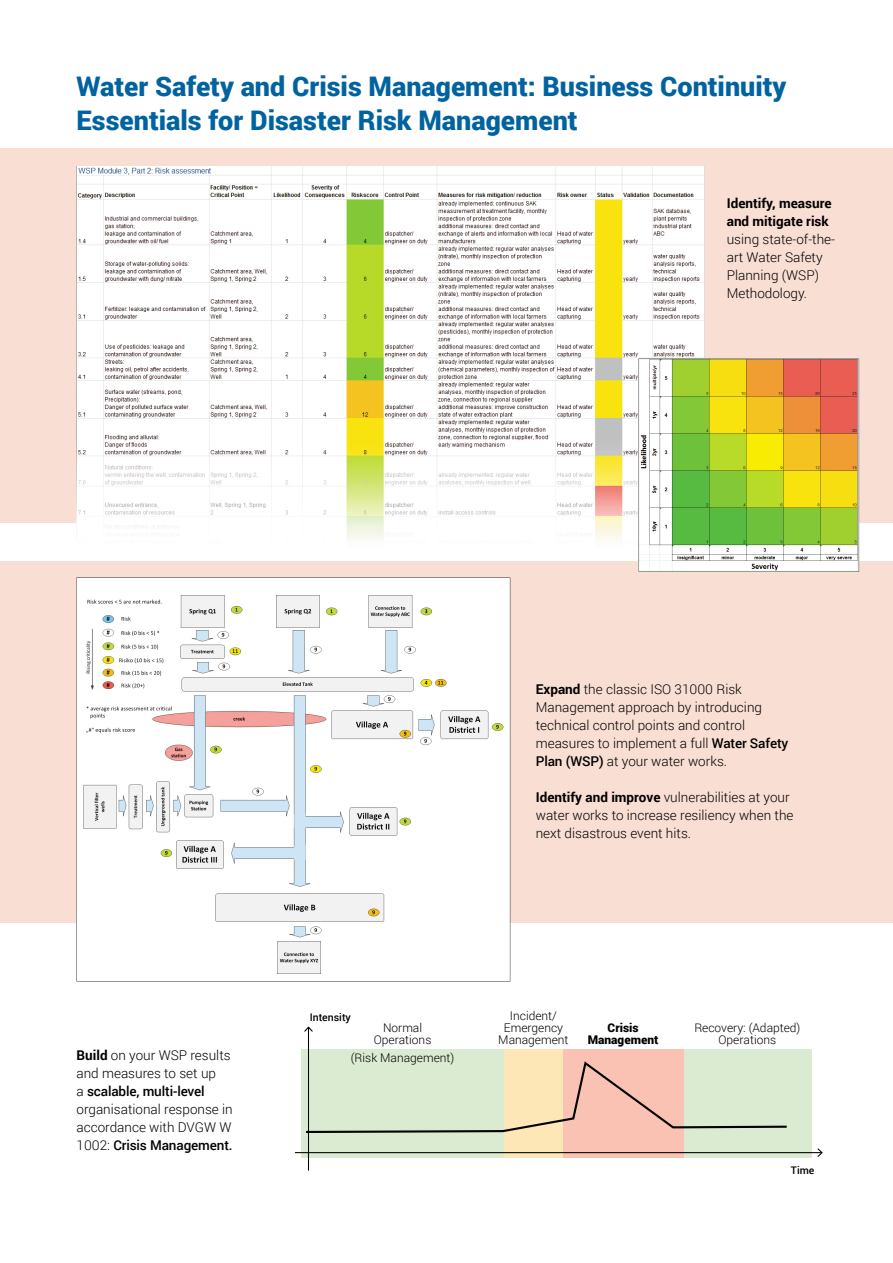
<style>
.page{position:relative;width:893px;height:1263px;background:#fff}
.page>*{position:absolute;margin:0;border:0;box-sizing:border-box;transform-origin:0 0}
.t1{font:900 27px/34.5px "Roboto";color:#0063a0}
.t2{font:300 13.5px/18px "Roboto";color:#000}
.t3{font:700 13.5px/18px "Roboto";color:#000}
.t4{font:300 12px/12px "Roboto";color:#000;text-align:center}
.t5{font:900 12px/12px "Roboto";color:#000;text-align:center}
.t6{font:500 10.5px "Roboto";color:#000}
.s1{font-weight:700}
.s2{font-weight:500}
</style>
<div class="page">
<div style="left:0;top:149px;width:893px;height:374px;background:#f9ded3"></div>
<div style="left:0;top:561px;width:893px;height:361px;background:#f9ded3"></div>
<img style="left:77px;top:166px;width:627px;height:385px">
<div style="left:683px;top:1049px;width:128px;height:109px;background:#daebd2"></div>
<div style="left:563px;top:1049px;width:120px;height:109px;background:#f9c2b3"></div>
<div style="left:504px;top:1049px;width:59px;height:109px;background:#fde7b7"></div>
<div style="left:301px;top:1049px;width:203px;height:109px;background:#daebd2"></div>
<hr style="left:308px;top:1027px;width:1px;height:143px;background:#000">
<svg style="left:304px;top:1026px;width:9px;height:6px"></svg>
<hr style="left:295px;top:1152px;width:527px;height:1px;background:#000">
<svg style="left:817px;top:1148px;width:6px;height:9px"></svg>
<svg style="left:306px;top:1059px;width:481px;height:75px"></svg>
<svg style="left:639px;top:359px;width:220px;height:213px;background:#c5c660"></svg>
<svg style="left:77px;top:577px;width:433px;height:404px;background:#f5f5f5"></svg>
<h1 class="t1" style="left:77px;top:68px;width:711px">Water Safety and Crisis Management: Business Continuity<br>Essentials for Disaster Risk Management</h1>
<p class="t3" style="left:727px;top:194px;width:106px">Identify, measure and mitigate risk</p>
<p class="t2" style="left:727px;top:230px;width:110px">using state-of-the&shy;art Water Safety<br>Planning (WSP)<br>Methodology.</p>
<p class="t2" style="left:77px;top:1046px;width:158px"><span class="s1">Build</span> on your WSP results and measures to set up<br>a <span class="s2">scalable, multi-level </span>organisational response in accordance with DVGW W<br>1002: <span class="s2">Crisis Management.</span></p>
<p class="t2" style="left:536px;top:679px;width:254px"><span class="s1">Expand</span> the classic ISO 31000 Risk Management approach by introducing technical control points and control measures to implement a full <span class="s2">Water Safety Plan (WSP)</span> at your water works.</p>
<p class="t2" style="left:536px;top:787px;width:259px"><span class="s1">Identify and improve</span> vulnerabilities at your water works to increase resiliency when the next disastrous event hits.</p>
<p class="t6" style="left:310px;top:1010px;width:43px">Intensity</p>
<p class="t4" style="left:374px;top:1021px;width:59px">Normal<br>Operations</p>
<p class="t4" style="left:351px;top:1051px;width:105px">(Risk Management)</p>
<p class="t4" style="left:498px;top:1009px;width:72px">Incident/<br>Emergency<br>Management</p>
<p class="t5" style="left:588px;top:1021px;width:72px">Crisis<br>Management</p>
<p class="t4" style="left:694px;top:1021px;width:108px">Recovery: (Adapted)<br>Operations</p>
<p class="t6" style="left:791px;top:1163px;width:25px">Time</p>
</div>
